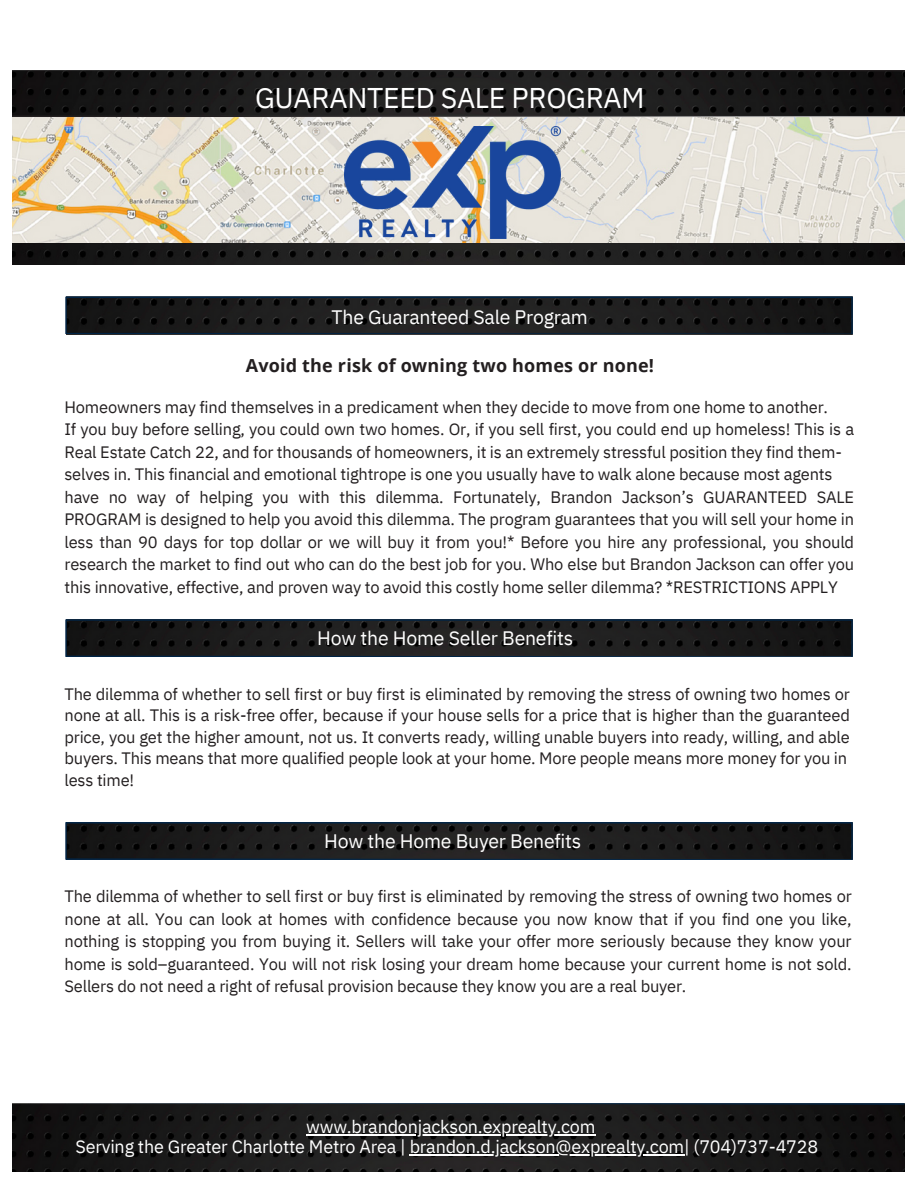
<style>
.page{position:relative;width:918px;height:1188px;background:#fff}
.page>*{position:absolute;margin:0;border:0;box-sizing:border-box;transform-origin:0 0}
.t1{font:28.5px "IBM Plex Sans";letter-spacing:-.01em;color:#fff}
.t2{font:19.5px "IBM Plex Sans";letter-spacing:-.01em;color:#fff}
.t3{font:18px/20.2px "IBM Plex Sans";letter-spacing:-.01em;color:#fff;text-align:center}
.t4{font:700 18px "Open Sans";letter-spacing:.01em;color:#231f20}
.t5{font:16.5px/22.5px "IBM Plex Sans";letter-spacing:-.01em;color:#231f20}
</style>
<div class="page">
<img style="left:12px;top:71px;width:892px;height:193px">
<svg style="left:12px;top:70px;width:892px;height:1px"></svg>
<svg style="left:12px;top:116px;width:892px;height:1px"></svg>
<svg style="left:65px;top:297px;width:788px;height:37px;background:#1a1b1d"></svg>
<svg style="left:65px;top:619px;width:788px;height:38px;background:#1a1c1e"></svg>
<svg style="left:65px;top:822px;width:788px;height:38px;background:#191c1e"></svg>
<img style="left:12px;top:1105px;width:892px;height:66px">
<svg style="left:12px;top:1103px;width:892px;height:2px;background:#1f2b38"></svg>
<img style="left:345px;top:126px;width:216px;height:113px">
<hr style="left:306px;top:1134px;width:46px;height:1px;background:#fff">
<hr style="left:352px;top:1134px;width:243px;height:1px;background:#fff">
<svg style="left:410px;top:1154px;width:10px;height:2px"></svg>
<hr style="left:420px;top:1154px;width:264px;height:2px;background:#fff">
<h1 class="t1" style="left:255px;top:79px;width:391px">GUARANTEED SALE PROGRAM</h1>
<p class="t2" style="left:332px;top:304px;width:258px">The Guaranteed Sale Program</p>
<p class="t4" style="left:246px;top:353px;width:410px">Avoid the risk of owning two homes or none!</p>
<p class="t5" style="left:64px;top:395px;width:791px">Homeowners may find themselves in a predicament when they decide to move from one home to another.<br>If you buy before selling, you could own two homes. Or, if you sell first, you could end up homeless! This is a Real Estate Catch 22, and for thousands of homeowners, it is an extremely stressful position they find them&shy;selves in. This financial and emotional tightrope is one you usually have to walk alone because most agents have no way of helping you with this dilemma. Fortunately, Brandon Jackson’s GUARANTEED SALE PROGRAM is designed to help you avoid this dilemma. The program guarantees that you will sell your home in less than 90 days for top dollar or we will buy it from you!* Before you hire any professional, you should research the market to find out who can do the best job for you. Who else but Brandon Jackson can offer you this innovative, effective, and proven way to avoid this costly home seller dilemma? *RESTRICTIONS APPLY</p>
<p class="t2" style="left:317px;top:625px;width:258px">How the Home Seller Benefits</p>
<p class="t5" style="left:64px;top:683px;width:787px;line-height:21.6px">The dilemma of whether to sell first or buy first is eliminated by removing the stress of owning two homes or none at all. This is a risk-free offer, because if your house sells for a price that is higher than the guaranteed price, you get the higher amount, not us. It converts ready, willing unable buyers into ready, willing, and able buyers. This means that more qualified people look at your home. More people means more money for you in less time!</p>
<p class="t2" style="left:324px;top:828px;width:259px">How the Home Buyer Benefits</p>
<p class="t5" style="left:64px;top:885px;width:789px;text-align:justify">The dilemma of whether to sell first or buy first is eliminated by removing the stress of owning two homes or none at all. You can look at homes with confidence because you now know that if you find one you like, nothing is stopping you from buying it. Sellers will take your offer more seriously because they know your home is sold–guaranteed. You will not risk losing your dream home because your current home is not sold.<br>Sellers do not need a right of refusal provision because they know you are a real buyer.</p>
<p class="t3" style="left:75px;top:1116px;width:744px">www.brandonjackson.exprealty.com<br>Serving the Greater Charlotte Metro Area | brandon.d.jackson@exprealty.com| (704)737-4728</p>
</div>
